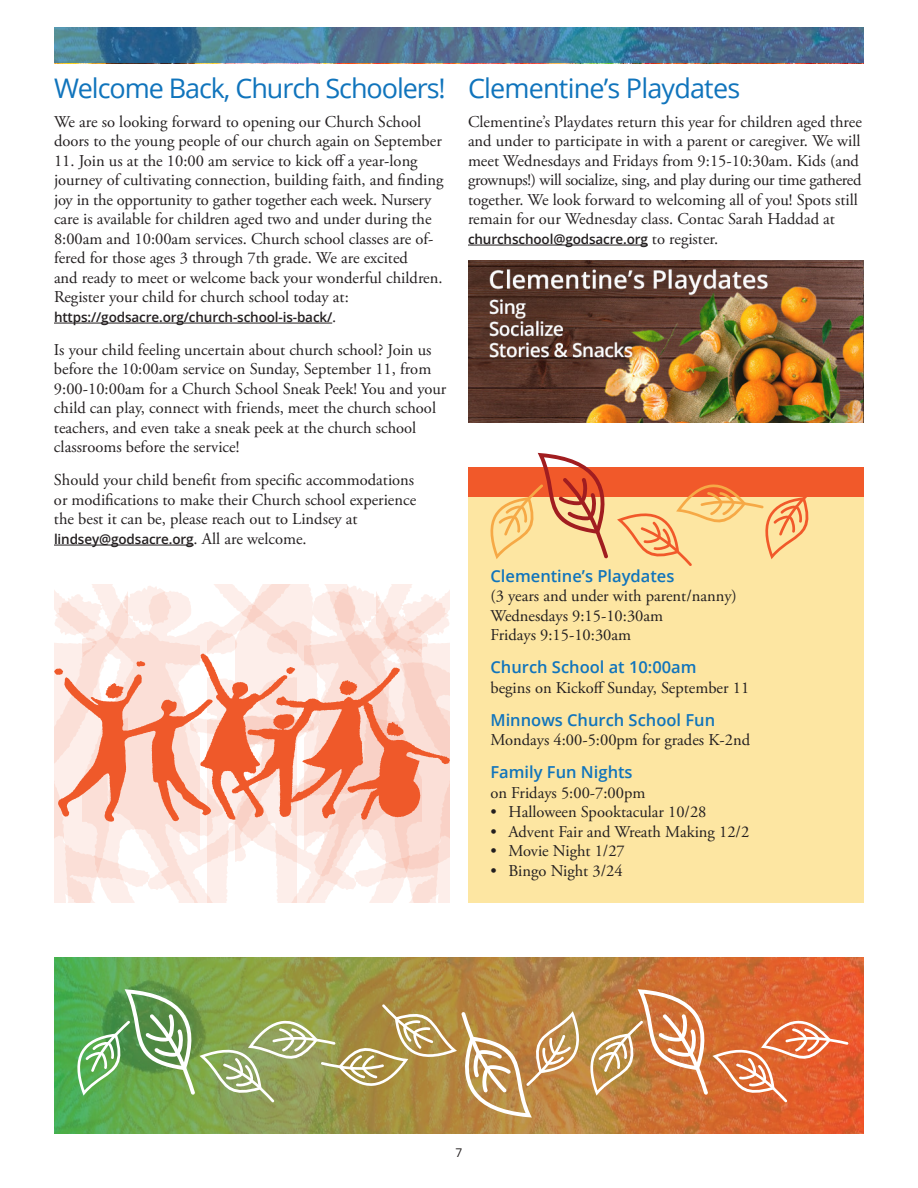
<style>
.page{position:relative;width:918px;height:1188px;background:#fff}
.page>*{position:absolute;margin:0;border:0;box-sizing:border-box;transform-origin:0 0}
._10_Head{font:27px "Open Sans";letter-spacing:-.04em;color:#1074bc}
._50_Body{font:16.5px/19.5px "Adobe Garamond Pro";color:#231f20}
._20_Subhead{font:600 16.5px "Open Sans";color:#1074bc}
._50_Body-2{font:600 13.5px "Open Sans";letter-spacing:-.01em;color:#231f20}
.t1{font:12px "Open Sans";color:#231f20}
.s1{font-family:"Adobe Garamond Pro";font-weight:400;font-size:16.5px}
</style>
<div class="page">
<svg style="left:54px;top:27px;width:810px;height:36px;background:#497798"></svg>
<div style="left:468px;top:467px;width:396px;height:436px;background:#fde6a2"></div>
<div style="left:468px;top:467px;width:396px;height:29px;background:#f1592a"></div>
<svg style="left:617px;top:484px;width:201px;height:82px"></svg>
<svg style="left:489px;top:453px;width:119px;height:106px"></svg>
<svg style="left:54px;top:958px;width:810px;height:176px;background:#a8873f"></svg>
<hr style="left:54px;top:323px;width:278px;height:1px;background:#231f20">
<hr style="left:54px;top:545px;width:140px;height:1px;background:#231f20">
<hr style="left:468px;top:245px;width:180px;height:1px;background:#231f20">
<svg style="left:589px;top:989px;width:260px;height:114px;background:#d87f4c"></svg>
<svg style="left:76px;top:989px;width:505px;height:129px;background:#9fa05c"></svg>
<svg style="left:54px;top:584px;width:396px;height:319px;background:#f9d0c3"></svg>
<img style="left:468px;top:261px;width:396px;height:161px">
<p class="_10_Head" style="left:54px;top:70px;width:393px">Welcome Back, Church Schoolers!</p>
<p class="_50_Body" style="left:54px;top:112px;width:389px">We are so looking forward to opening our Church School doors to the young people of our church again on September</p>
<p class="_50_Body" style="left:54px;top:151px;width:391px">11. Join us at the 10:00 am service to kick off a year-long journey of cultivating connection, building faith, and finding joy in the opportunity to gather together each week. Nursery care is available for children aged two and under during the 8:00am and 10:00am services. Church school classes are of&shy;fered for those ages 3 through 7th grade. We are excited<br>and ready to meet or welcome back your wonderful children.<br>Register your child for church school today at:</p>
<p class="_50_Body-2" style="left:54px;top:307px;width:284px">https://godsacre.org/church-school-is-back/<span class="s1">.</span></p>
<p class="_50_Body" style="left:54px;top:340px;width:394px">Is your child feeling uncertain about church school? Join us before the 10:00am service on Sunday, September 11, from 9:00-10:00am for a Church School Sneak Peek! You and your child can play, connect with friends, meet the church school teachers, and even take a sneak peek at the church school classrooms before the service!</p>
<p class="_50_Body" style="left:54px;top:471px;width:364px">Should your child benefit from specific accommodations or modifications to make their Church school experience the best it can be, please reach out to Lindsey at</p>
<p class="_50_Body-2" style="left:54px;top:529px;width:254px">lindsey@godsacre.org<span class="s1">. All are welcome.</span></p>
<p class="_10_Head" style="left:468px;top:70px;width:274px">Clementine’s Playdates</p>
<p class="_50_Body" style="left:468px;top:112px;width:395px">Clementine’s Playdates return this year for children aged three and under to participate in with a parent or caregiver. We will meet Wednesdays and Fridays from 9:15-10:30am. Kids (and grownups!) will socialize, sing, and play during our time gathered together. We look forward to welcoming all of you! Spots still remain for our Wednesday class. Contac Sarah Haddad at</p>
<p class="_50_Body-2" style="left:468px;top:229px;width:252px">churchschool@godsacre.org <span class="s1">to register.</span></p>
<p class="_20_Subhead" style="left:490px;top:564px;width:185px">Clementine’s Playdates</p>
<p class="_50_Body" style="left:490px;top:587px;width:248px">(3 years and under with parent/nanny)<br>Wednesdays 9:15-10:30am<br>Fridays 9:15-10:30am</p>
<p class="_20_Subhead" style="left:490px;top:656px;width:208px">Church School at 10:00am</p>
<p class="_50_Body" style="left:490px;top:678px;width:260px">begins on Kickoff Sunday, September 11</p>
<p class="_20_Subhead" style="left:490px;top:708px;width:226px">Minnows Church School Fun</p>
<p class="_50_Body" style="left:490px;top:731px;width:261px">Mondays 4:00-5:00pm for grades K-2nd</p>
<p class="_20_Subhead" style="left:490px;top:761px;width:144px">Family Fun Nights</p>
<p class="_50_Body" style="left:490px;top:783px;width:156px">on Fridays 5:00-7:00pm</p>
<p class="_50_Body" style="left:490px;top:803px;width:218px">• Halloween Spooktacular 10/28</p>
<p class="_50_Body" style="left:490px;top:822px;width:260px">• Advent Fair and Wreath Making 12/2</p>
<p class="_50_Body" style="left:490px;top:842px;width:136px">• Movie Night 1/27</p>
<p class="_50_Body" style="left:490px;top:861px;width:134px">• Bingo Night 3/24</p>
<p class="t1" style="left:456px;top:1144px;width:8px">7</p>
</div>
